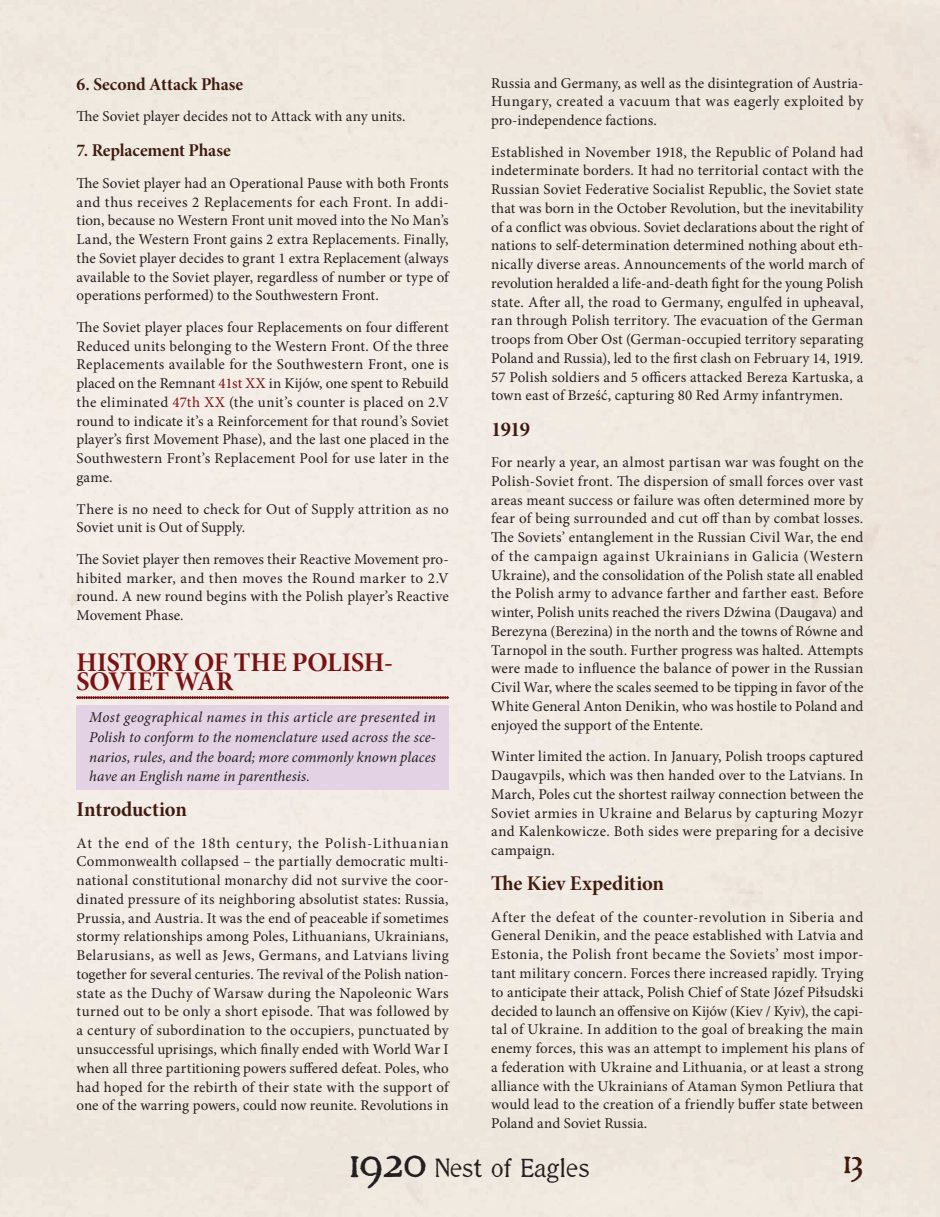
<style>
.page{position:relative;width:940px;height:1217px;background:#fff}
.page>*{position:absolute;margin:0;border:0;box-sizing:border-box;transform-origin:0 0}
.t1{font:49.5px "Millesime";color:#231f20}
.t2{font:39px "Millesime";color:#3f1b0f}
.Level_1_Headline{font:27px/19.5px "Minion Pro Bold Subh";letter-spacing:-.005em;color:#7a1113}
.t3{font:27px "Millesime";color:#231f20}
.Level_2_Headline{font:21px "Minion Pro Bold Subh";letter-spacing:-.005em;color:#3f1b0f}
.Level_3_Headline{font:18px "Minion Pro Bold Subh";letter-spacing:-.005em;color:#3f1b0f}
.Main_text{font:15px/18.8px "Minion Pro";letter-spacing:.01em;color:#231f20;text-align:justify}
.Historical_note{font:italic 15px/19.5px "Minion Pro";color:#231f20;text-align:justify}
.s1{color:#7a1113}
</style>
<div class="page">
<div style="left:0;top:0;width:940px;height:1216px;background:#f0eae0"></div>
<svg style="left:76px;top:696px;width:373px;height:2px"></svg>
<div style="left:77px;top:705px;width:372px;height:84px;background:#e3d2e3"></div>
<p class="Level_3_Headline" style="left:77px;top:72px;width:168px">6. Second Attack Phase</p>
<p class="Main_text" style="left:77px;top:107px;width:331px">The Soviet player decides not to Attack with any units.</p>
<p class="Level_3_Headline" style="left:77px;top:138px;width:156px">7. Replacement Phase</p>
<p class="Main_text" style="left:77px;top:174px;width:374px">The Soviet player had an Operational Pause with both Fronts and thus receives 2 Replacements for each Front. In addi&shy;tion, because no Western Front unit moved into the No Man’s Land, the Western Front gains 2 extra Replacements. Finally, the Soviet player decides to grant 1 extra Replacement (always available to the Soviet player, regardless of number or type of operations performed) to the Southwestern Front.</p>
<p class="Main_text" style="left:77px;top:318px;width:374px">The Soviet player places four Replacements on four different Reduced units belonging to the Western Front. Of the three Replacements available for the Southwestern Front, one is placed on the Remnant <span class="s1">41st XX</span> in Kijów, one spent to Rebuild the eliminated <span class="s1">47th XX</span> (the unit’s counter is placed on 2.V round to indicate it’s a Reinforcement for that round’s Soviet player’s first Movement Phase), and the last one placed in the Southwestern Front’s Replacement Pool for use later in the game.</p>
<p class="Main_text" style="left:77px;top:499px;width:374px">There is no need to check for Out of Supply attrition as no<br>Soviet unit is Out of Supply.</p>
<p class="Main_text" style="left:77px;top:549px;width:374px">The Soviet player then removes their Reactive Movement pro&shy;hibited marker, and then moves the Round marker to 2.V round. A new round begins with the Polish player’s Reactive Movement Phase.</p>
<p class="Level_1_Headline" style="left:77px;top:652px;width:318px">HISTORY OF THE POLISH-<br>SOVIET WAR</p>
<p class="Historical_note" style="left:89px;top:707px;width:348px">Most geographical names in this article are presented in Polish to conform to the nomenclature used across the sce&shy;narios, rules, and the board; more commonly known places have an English name in parenthesis.</p>
<p class="Level_2_Headline" style="left:77px;top:795px;width:112px">Introduction</p>
<p class="Main_text" style="left:77px;top:833px;width:374px">At the end of the 18th century, the Polish-Lithuanian Commonwealth collapsed – the partially democratic multi&shy;national constitutional monarchy did not survive the coor&shy;dinated pressure of its neighboring absolutist states: Russia, Prussia, and Austria. It was the end of peaceable if sometimes stormy relationships among Poles, Lithuanians, Ukrainians, Belarusians, as well as Jews, Germans, and Latvians living together for several centuries. The revival of the Polish nation&shy;state as the Duchy of Warsaw during the Napoleonic Wars turned out to be only a short episode. That was followed by a century of subordination to the occupiers, punctuated by unsuccessful uprisings, which finally ended with World War I when all three partitioning powers suffered defeat. Poles, who had hoped for the rebirth of their state with the support of one of the warring powers, could now reunite. Revolutions in</p>
<p class="Main_text" style="left:491px;top:73px;width:374px">Russia and Germany, as well as the disintegration of Austria-Hungary, created a vacuum that was eagerly exploited by pro-independence factions.</p>
<p class="Main_text" style="left:491px;top:142px;width:374px">Established in November 1918, the Republic of Poland had indeterminate borders. It had no territorial contact with the Russian Soviet Federative Socialist Republic, the Soviet state that was born in the October Revolution, but the inevitability of a conflict was obvious. Soviet declarations about the right of nations to self-determination determined nothing about eth&shy;nically diverse areas. Announcements of the world march of revolution heralded a life-and-death fight for the young Polish state. After all, the road to Germany, engulfed in upheaval, ran through Polish territory. The evacuation of the German troops from Ober Ost (German-occupied territory separating Poland and Russia), led to the first clash on February 14, 1919.<br>57 Polish soldiers and 5 officers attacked Bereza Kartuska, a town east of Brześć, capturing 80 Red Army infantrymen.</p>
<p class="Level_2_Headline" style="left:491px;top:414px;width:40px">1919</p>
<p class="Main_text" style="left:491px;top:453px;width:374px">For nearly a year, an almost partisan war was fought on the Polish-Soviet front. The dispersion of small forces over vast areas meant success or failure was often determined more by fear of being surrounded and cut off than by combat losses.<br>The Soviets’ entanglement in the Russian Civil War, the end of the campaign against Ukrainians in Galicia (Western Ukraine), and the consolidation of the Polish state all enabled the Polish army to advance farther and farther east. Before winter, Polish units reached the rivers Dźwina (Daugava) and Berezyna (Berezina) in the north and the towns of Równe and Tarnopol in the south. Further progress was halted. Attempts were made to influence the balance of power in the Russian Civil War, where the scales seemed to be tipping in favor of the White General Anton Denikin, who was hostile to Poland and enjoyed the support of the Entente.</p>
<p class="Main_text" style="left:491px;top:747px;width:374px">Winter limited the action. In January, Polish troops captured Daugavpils, which was then handed over to the Latvians. In March, Poles cut the shortest railway connection between the Soviet armies in Ukraine and Belarus by capturing Mozyr and Kalenkowicze. Both sides were preparing for a decisive campaign.</p>
<p class="Level_2_Headline" style="left:491px;top:869px;width:174px">The Kiev Expedition</p>
<p class="Main_text" style="left:491px;top:907px;width:374px">After the defeat of the counter-revolution in Siberia and General Denikin, and the peace established with Latvia and Estonia, the Polish front became the Soviets’ most impor&shy;tant military concern. Forces there increased rapidly. Trying to anticipate their attack, Polish Chief of State Józef Piłsudski decided to launch an offensive on Kijów (Kiev / Kyiv), the capi&shy;tal of Ukraine. In addition to the goal of breaking the main enemy forces, this was an attempt to implement his plans of a federation with Ukraine and Lithuania, or at least a strong alliance with the Ukrainians of Ataman Symon Petliura that would lead to the creation of a friendly buffer state between Poland and Soviet Russia.</p>
<h1 class="t1" style="left:350px;top:1131px;width:78px">1920</h1>
<h3 class="t3" style="left:435px;top:1151px;width:156px">Nest of Eagles</h3>
<h2 class="t2" style="left:844px;top:1136px;width:21px">13</h2>
</div>
